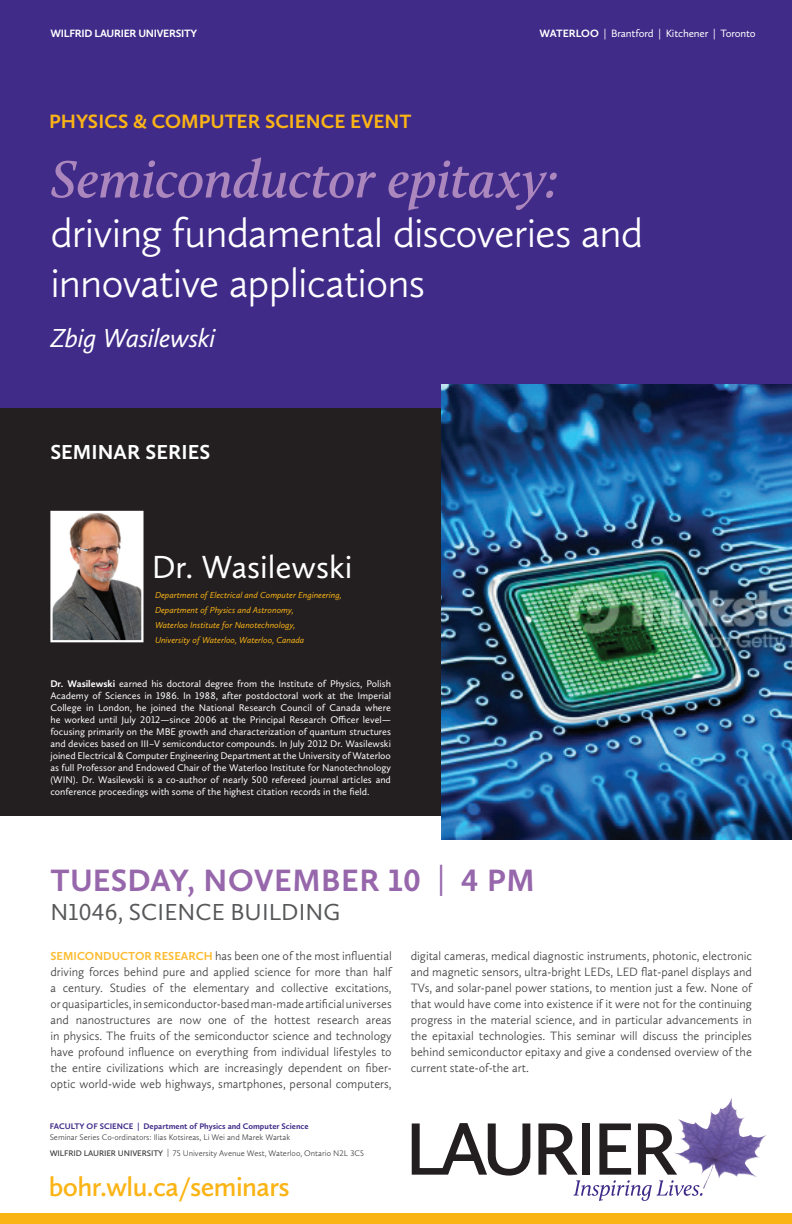
<style>
.page{position:relative;width:792px;height:1224px;background:#fff}
.page>*{position:absolute;margin:0;border:0;box-sizing:border-box;transform-origin:0 0}
.t1{font:italic 600 54px "Calluna";letter-spacing:-.01em;color:#ac87bd}
.t2{font:300 42px/50px "Calluna Sans";letter-spacing:-.025em;color:#fff}
.t3{font:33.1px "Calluna Sans";color:#fff}
.t4{font:700 32px "Calluna Sans";letter-spacing:.02em;color:#9767ac}
.t5{font:600 28px "Calluna Sans";letter-spacing:-.02em;color:#fbb416}
.t6{font:italic 27px "Calluna Sans";letter-spacing:-.015em;color:#fff}
.t7{font:24px "Calluna Sans";letter-spacing:.005em;color:#57585a}
.t8{font:700 21px "Calluna Sans";color:#fff}
.t9{font:700 20px "Calluna Sans";color:#fbb416}
.t10{font:300 12.5px/16px "Calluna Sans";color:#3e3e3f;text-align:justify}
.t11{font:11px "Calluna Sans";letter-spacing:-.015em;color:#fff}
.t12{font:700 11px "Calluna Sans";letter-spacing:-.025em;color:#fff}
.t13{font:10px/12px "Calluna Sans";color:#fff;text-align:justify}
.t14{font:italic 9px/15px "Calluna Sans";color:#fbb416}
.t15{font:300 8.4px/16px "Calluna Sans";color:#3e3e3f}
.t16{font:700 8.4px "Calluna Sans";color:#402b89}
.s1{font-weight:700}
.s2{font-weight:400}
.s3{font-weight:700;font-size:12px;color:#fdbc31}
.s4{font-weight:600}
</style>
<div class="page">
<div style="left:0;top:408px;width:792px;height:408px;background:#231f20"></div>
<div style="left:0;top:0;width:792px;height:408px;background:#402b89"></div>
<div style="left:0;top:1213px;width:792px;height:11px;background:#fbb416"></div>
<img style="left:678px;top:1099px;width:53px;height:32px">
<svg style="left:412px;top:1123px;width:118px;height:53px"></svg>
<svg style="left:538px;top:1123px;width:165px;height:78px"></svg>
<img style="left:53px;top:514px;width:88px;height:125px">
<div style="left:50px;top:511px;width:94px;height:131px;border:2px solid #fff"></div>
<img style="left:441px;top:384px;width:351px;height:456px">
<p class="t12" style="left:50px;top:27px;width:148px">WILFRID LAURIER UNIVERSITY</p>
<p class="t11" style="left:539px;top:27px;width:218px"><span class="s1">WATERLOO</span> | Brantford | Kitchener | Toronto</p>
<h3 class="t9" style="left:49px;top:109px;width:363px">PHYSICS &amp; COMPUTER SCIENCE EVENT</h3>
<h1 class="t1" style="left:50px;top:146px;width:510px">Semiconductor epitaxy:</h1>
<h2 class="t2" style="left:50px;top:208px;width:595px">driving fundamental discoveries and innovative applications</h2>
<h3 class="t6" style="left:50px;top:322px;width:166px">Zbig Wasilewski</h3>
<h3 class="t8" style="left:50px;top:439px;width:14px">SEMINAR</h3>
<h3 class="t8" style="left:146px;top:439px;width:12px">SERIES</h3>
<h3 class="t3" style="left:152px;top:547px;width:202px">Dr. Wasilewski</h3>
<p class="t14" style="left:155px;top:587px;width:188px">Department of Electrical and Computer Engineering, Department of Physics and Astronomy,<br>Waterloo Institute for Nanotechnology,<br>University of Waterloo, Waterloo, Canada</p>
<p class="t13" style="left:50px;top:677px;width:342px"><span class="s1">DR. WASILEWSKI</span> earned his doctoral degree from the I nstitute of Physics, Polish Academy of Sciences in 1986. I n 1988, after postdoctoral work at the I mperial College in London, he joined the National Research Council of Canada where he worked until July 2012—since 2006 at the Principal Research Officer level— focusing primarily on the MBE growth and characterization of quantum structures and devices based on III –V semiconductor compounds. I n July 2012 Dr. Wasilewski joined Electrical &amp; Computer Engineering Department at the U niversity of Waterloo as full Professor and Endowed Chair of the Waterloo I nstitute for Nanotechnology (WI N). Dr. Wasilewski is a co-author of nearly 500 refereed journal articles and conference proceedings with some of the highest citation records in the field.</p>
<h3 class="t4" style="left:51px;top:861px;width:21px">TUESDAY</h3>
<h3 class="t4" style="left:187px;top:861px;width:345px">, NOVEMBER 10 <span class="s2">|</span> 4 PM</h3>
<h3 class="t7" style="left:51px;top:898px;width:291px">N1046, Science building</h3>
<p class="t10" style="left:50px;top:948px;width:343px"><span class="s3">SEMICONDUCTOR RESEARCH</span> has been one of the most influential driving forces behind pure and applied science for more than half a century. Studies of the elementary and collective excitations, or quasiparticles, in semiconductor-based man-made artificial universes and nanostructures are now one of the hottest research areas in physics. The fruits of the semiconductor science and technology have profound influence on everything from individual lifestyles to the entire civilizations which are increasingly dependent on fiber&shy;optic world-wide web highways, smartphones, personal computers,</p>
<p class="t10" style="left:411px;top:948px;width:343px">digital cameras, medical diagnostic instruments, photonic, electronic and magnetic sensors, ultra-bright LEDs, LED flat-panel displays and TVs, and solar-panel power stations, to mention just a few. None of that would have come into existence if it were not for the continuing progress in the material science, and in particular advancements in the epitaxial technologies. This seminar will discuss the principles behind semiconductor epitaxy and give a condensed overview of the current state-of-the art.</p>
<p class="t16" style="left:50px;top:1121px;width:6px">FACULTY</p>
<p class="t16" style="left:87px;top:1121px;width:19px">OF SCIENCE</p>
<p class="t16" style="left:138px;top:1121px;width:173px">| DEPARTMENT OF PHYSICS AND COMPUTER SCIENCE</p>
<p class="t15" style="left:50px;top:1129px;width:316px">Seminar Series Co-ordinators: Ilias Kotsireas, Li Wei and Marek Wartak<br><span class="s4">WILFRID LAURIER UNIVERSITY</span> | 75 University Avenue West, Waterloo, Ontario n2l 3c5</p>
<h3 class="t5" style="left:49px;top:1169px;width:243px">bohr.wlu.ca/seminars</h3>
</div>
